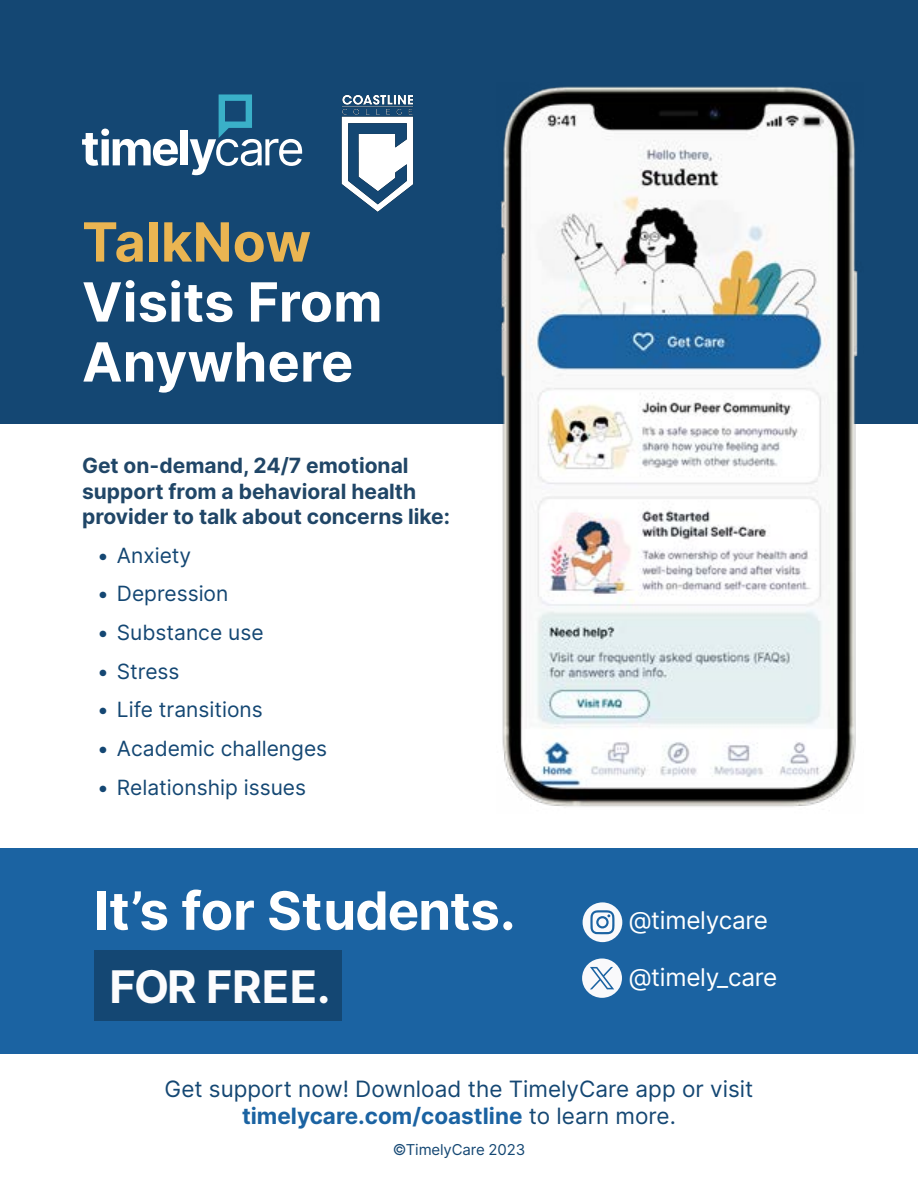
<style>
.page{position:relative;width:918px;height:1188px;background:#fff}
.page>*{position:absolute;margin:0;border:0;box-sizing:border-box;transform-origin:0 0}
.t1{font:700 54px/60px "Inter";letter-spacing:.005em;color:#fff}
.t2{font:700 52.95px "Inter";letter-spacing:-.015em;color:#fff}
.t3{font:700 45px "Inter";letter-spacing:-.01em;color:#fcfcfd}
.t4{font:24.45px "Inter";letter-spacing:-.01em;color:#fff}
.t5{font:22.5px/27px "Inter";color:#144773;text-align:center}
.t6{font:21px "Inter";color:#144773}
.t7{font:700 21px/25.2px "Inter";color:#204667}
.t8{font:15px "Inter";letter-spacing:-.01em;color:#144773}
.s1{color:#eab552}
.s2{font-weight:700;color:#1b63a2}
</style>
<div class="page">
<div style="left:0;top:0;width:918px;height:423px;background:#144773"></div>
<div style="left:0;top:848px;width:918px;height:205px;background:#1b63a2"></div>
<div style="left:94px;top:950px;width:247px;height:70px;background:#144773"></div>
<img style="left:496px;top:86px;width:368px;height:721px">
<svg style="left:82px;top:129px;width:96px;height:37px"></svg>
<div style="left:181px;top:131px;width:7px;height:34px;background:#fff"></div>
<svg style="left:190px;top:94px;width:112px;height:81px"></svg>
<svg style="left:583px;top:902px;width:39px;height:40px"></svg>
<svg style="left:582px;top:959px;width:40px;height:39px"></svg>
<img style="left:341px;top:95px;width:73px;height:117px">
<p class="t1" style="left:82px;top:210px;width:302px"><span class="s1">TalkNow<br></span>Visits From<br>Anywhere</p>
<p class="t7" style="left:82px;top:453px;width:370px">Get on-demand, 24/7 emotional support from a behavioral health provider to talk about concerns like:</p>
<p class="t6" style="left:97px;top:540px;width:96px">• Anxiety</p>
<p class="t6" style="left:97px;top:578px;width:133px">• Depression</p>
<p class="t6" style="left:97px;top:617px;width:168px">• Substance use</p>
<p class="t6" style="left:97px;top:656px;width:84px">• Stress</p>
<p class="t6" style="left:97px;top:694px;width:167px">• Life transitions</p>
<p class="t6" style="left:97px;top:733px;width:232px">• Academic challenges</p>
<p class="t6" style="left:97px;top:772px;width:211px">• Relationship issues</p>
<p class="t2" style="left:94px;top:871px;width:423px">It’s for Students.</p>
<p class="t3" style="left:109px;top:953px;width:223px">FOR FREE.</p>
<p class="t4" style="left:629px;top:902px;width:141px">@timelycare</p>
<p class="t4" style="left:629px;top:959px;width:150px">@timely_care</p>
<p class="t5" style="left:165px;top:1075px;width:590px">Get support now! Download the TimelyCare app or visit <span class="s2">timelycare.com/coastline</span> to learn more.</p>
<p class="t8" style="left:393px;top:1139px;width:134px">©TimelyCare 2023</p>
</div>
